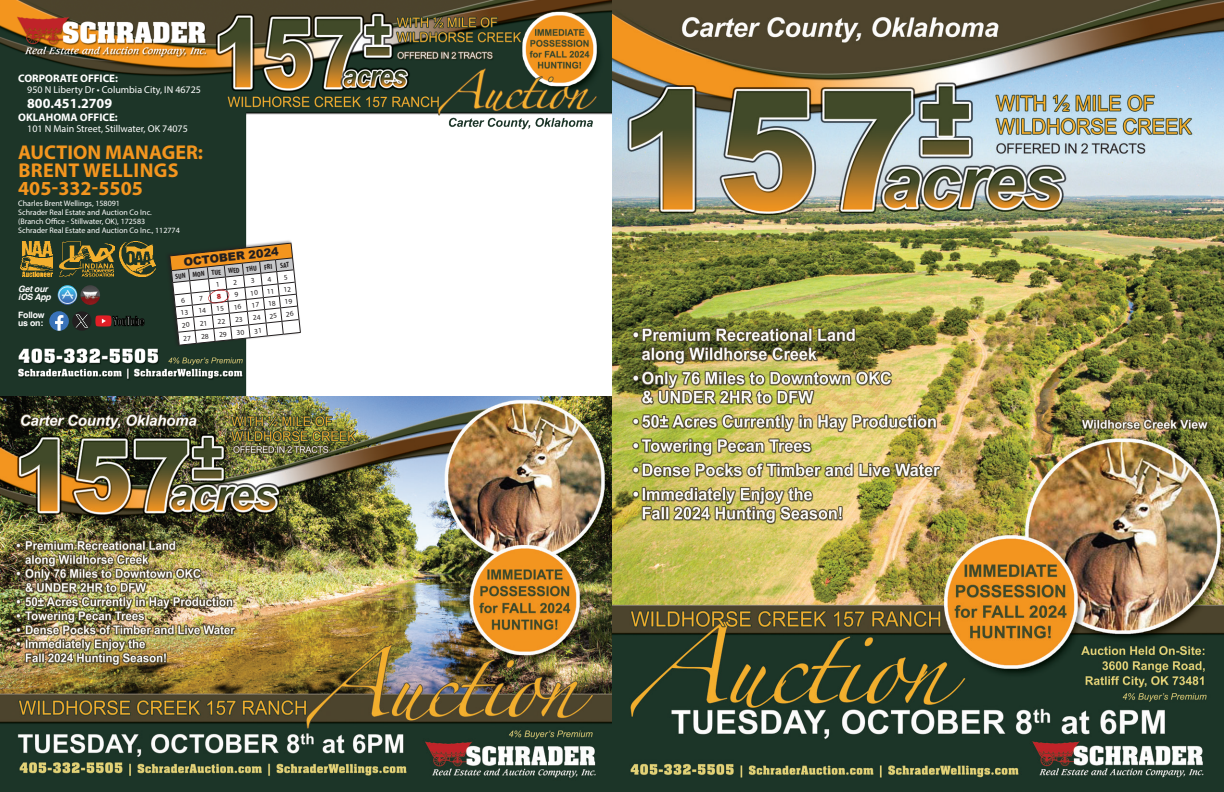
<style>
.page{position:relative;width:1224px;height:792px;background:#fff}
.page>*{position:absolute;margin:0;border:0;box-sizing:border-box;transform-origin:0 0}
.t1{font:700 20px/18px "Myriad Pro";color:#f3951e}
.t2{font:700 14px "Myriad Pro";color:#fff}
.t3{font:900 11.4px "Arial";color:#231f20}
.t4{font:700 11px "Myriad Pro";color:#fff}
.t5{font:10px "Myriad Pro";color:#fff}
.t6{font:italic 700 8.7px/8.7px "Helvetica";letter-spacing:-.025em;color:#fff}
.t7{font:700 8.7px/8.7px "Helvetica";letter-spacing:-.025em;color:#fff}
.t8{font:8px/9px "Myriad Pro";color:#fff}
.t9{font:700 condensed 7.4px "Myriad Pro";color:#231f20}
.t10{font:7.4px "Myriad Pro";color:#231f20}
</style>
<div class="page">
<img style="left:0;top:0;width:612px;height:792px">
<svg style="left:49px;top:311px;width:95px;height:20px;background:#3d3f42"></svg>
<img style="left:58px;top:285px;width:19px;height:20px;border-radius:10px">
<img style="left:80px;top:285px;width:20px;height:20px;border-radius:10px">
<div style="left:165px;top:239px;width:137px;height:108px;background:#231f20;opacity:.5"></div>
<img style="left:20px;top:242px;width:32px;height:34px">
<img style="left:60px;top:242px;width:54px;height:34px">
<img style="left:120px;top:242px;width:36px;height:34px">
<img style="left:612px;top:0;width:612px;height:792px">
<svg style="left:169px;top:242px;width:133px;height:104px"></svg>
<h3 class="t4" style="left:18px;top:72px;width:101px">CORPORATE OFFICE:</h3>
<p class="t5" style="left:27px;top:84px;width:175px">950 N Liberty Dr • Columbia City, IN 46725</p>
<h2 class="t2" style="left:27px;top:95px;width:86px">800.451.2709</h2>
<h3 class="t4" style="left:18px;top:111px;width:101px">OKLAHOMA OFFICE:</h3>
<p class="t5" style="left:27px;top:123px;width:162px">101 N Main Street, Stillwater, OK 74075</p>
<h1 class="t1" style="left:18px;top:143px;width:186px">AUCTION MANAGER:<br>BRENT WELLINGS<br>405-332-5505</h1>
<p class="t8" style="left:18px;top:199px;width:163px">Charles Brent Wellings, 158091<br>Schrader Real Estate and Auction Co Inc.<br>(Branch Office - Stillwater, OK), 172583<br>Schrader Real Estate and Auction Co Inc., 112774</p>
<p class="t6" style="left:18px;top:285px;width:34px">Get our iOS App</p>
<p class="t7" style="left:18px;top:311px;width:28px">Follow us on:</p>
<h3 class="t3" style="left:183px;top:253px;width:97px;rotate:-6deg">OCTOBER 2024</h3>
<p class="t9" style="left:175px;top:272px;width:116px;rotate:-6deg">SUN MON TUE WED THU FRI SAT</p>
<p class="t10" style="left:250px;top:289px;width:42px;rotate:-6deg">10 11 12</p>
<p class="t10" style="left:251px;top:301px;width:42px;rotate:-6deg">17 18 19</p>
<p class="t10" style="left:252px;top:313px;width:42px;rotate:-6deg">24 25 26</p>
</div>
